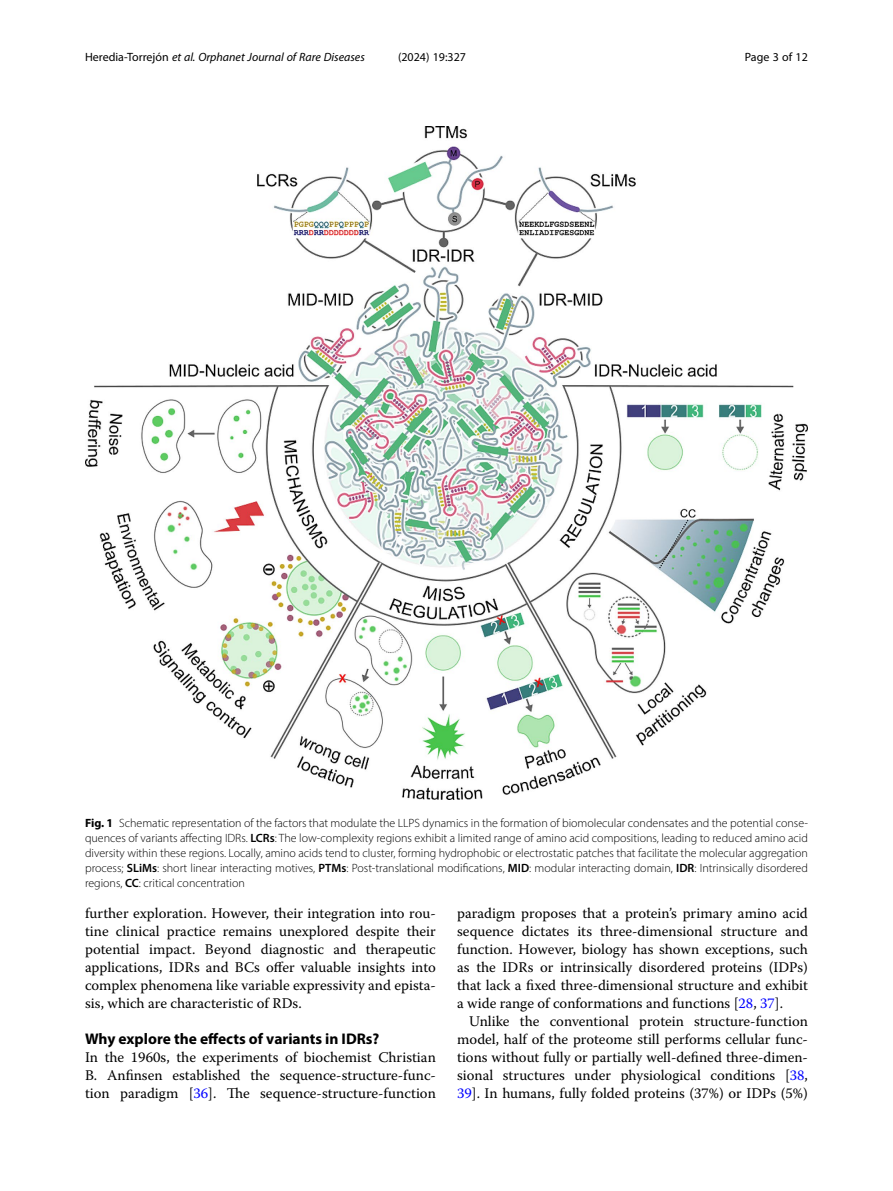
<style>
.page{position:relative;width:893px;height:1191px;background:#fff}
.page>*{position:absolute;margin:0;border:0;box-sizing:border-box;transform-origin:0 0}
.Head_1{font:700 15.45px "Myriad Pro";color:#000}
.Body_Text_Indent{font:14.7px/18px "Warnock Pro";color:#000;text-align:justify}
.Body_Text{font:14.7px/18px "Warnock Pro";color:#000;text-align:justify}
.Figure_Caption{font:300 12px/15px "Myriad Pro";color:#000;text-align:justify}
.t1{font:italic 12px "Myriad Pro";color:#000}
.t2{font:12px "Myriad Pro";color:#000}
.s1{font-style:normal}
.s2{font-weight:700}
.s3{font-weight:600}
.s4{color:#00f}
</style>
<div class="page">
<img style="left:85px;top:126px;width:723px;height:674px">
<p class="t1" style="left:85px;top:50px;width:281px"><span class="s1">Heredia-Torrejón</span> et al. Orphanet Journal of Rare Diseases</p>
<p class="t2" style="left:398px;top:50px;width:70px">(2024) 19:327</p>
<p class="t2" style="left:745px;top:50px;width:65px">Page 3 of 12</p>
<p class="Figure_Caption" style="left:85px;top:815px;width:724px"><span class="s2">Fig. 1</span> Schematic representation of the factors that modulate the LLPS dynamics in the formation of biomolecular condensates and the potential conse&shy;quences of variants affecting IDRs. <span class="s3">LCRs</span>: The low-complexity regions exhibit a limited range of amino acid compositions, leading to reduced amino acid diversity within these regions. Locally, amino acids tend to cluster, forming hydrophobic or electrostatic patches that facilitate the molecular aggregation process; <span class="s3">SLiMs</span>: short linear interacting motives, <span class="s3">PTMs</span>: Post-translational modifications, <span class="s3">MID</span>: modular interacting domain, <span class="s3">IDR</span>: Intrinsically disordered regions, <span class="s3">CC</span>: critical concentration</p>
<p class="Body_Text_Indent" style="left:85px;top:904px;width:352px">further exploration. However, their integration into rou&shy;tine clinical practice remains unexplored despite their potential impact. Beyond diagnostic and therapeutic applications, IDRs and BCs offer valuable insights into complex phenomena like variable expressivity and epista&shy;sis, which are characteristic of RDs.</p>
<p class="Head_1" style="left:85px;top:1029px;width:296px">Why explore the effects of variants in IDRs?</p>
<p class="Body_Text" style="left:85px;top:1048px;width:352px">In the 1960s, the experiments of biochemist Christian B. Anfinsen established the sequence-structure-func&shy;tion paradigm [<span class="s4">36</span>]. The sequence-structure-function</p>
<p class="Body_Text" style="left:457px;top:904px;width:352px">paradigm proposes that a protein’s primary amino acid sequence dictates its three-dimensional structure and function. However, biology has shown exceptions, such as the IDRs or intrinsically disordered proteins (IDPs) that lack a fixed three-dimensional structure and exhibit a wide range of conformations and functions [<span class="s4">28</span>, <span class="s4">37</span>].</p>
<p class="Body_Text_Indent" style="left:457px;top:1012px;width:352px;text-indent:12px">Unlike the conventional protein structure-function model, half of the proteome still performs cellular func&shy;tions without fully or partially well-defined three-dimen&shy;sional structures under physiological conditions [<span class="s4">38</span>, <span class="s4">39</span>]. In humans, fully folded proteins (37%) or IDPs (5%)</p>
</div>
